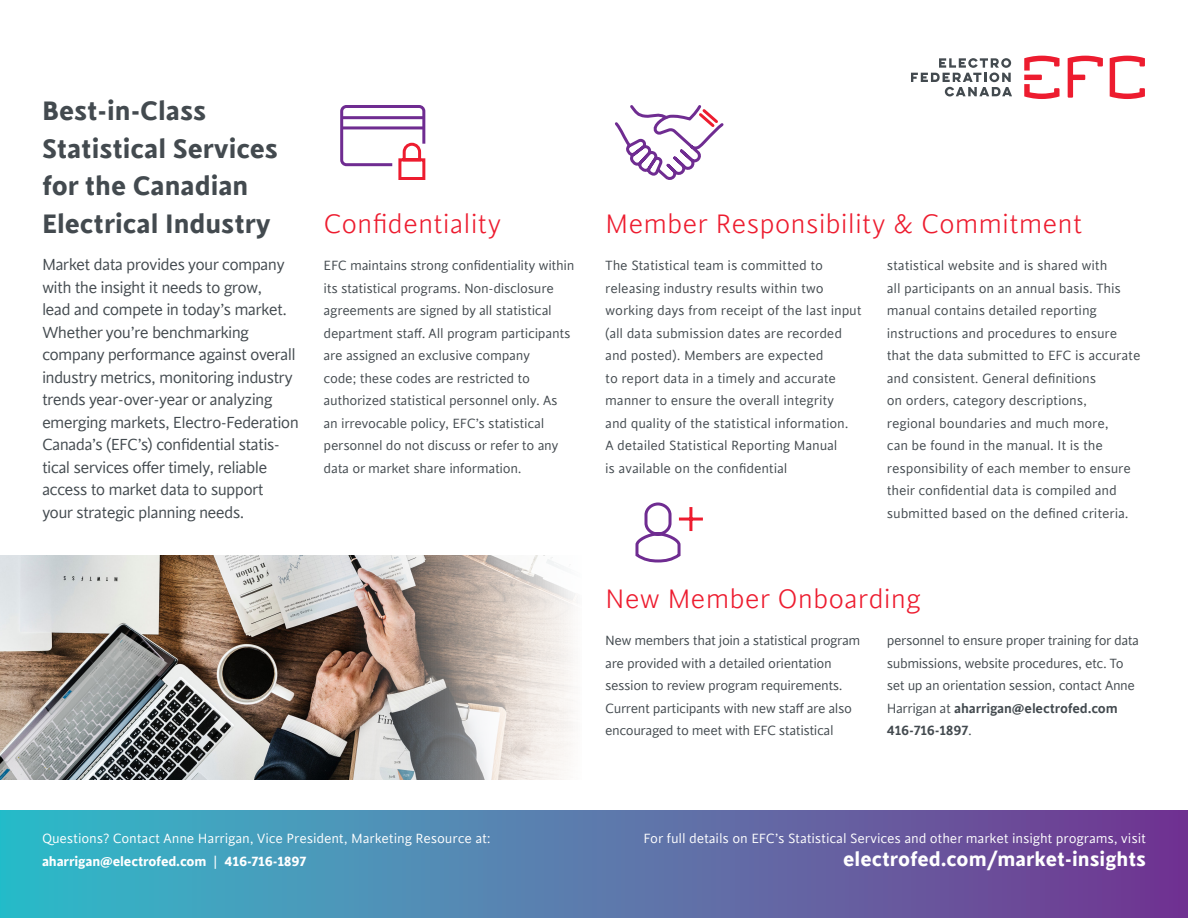
<style>
.page{position:relative;width:1188px;height:918px;background:#fff}
.page>*{position:absolute;margin:0;border:0;box-sizing:border-box;transform-origin:0 0}
.t1{font:300 30px "Cinta";color:#ed1c2f}
.t2{font:700 30px/37.5px "Cinta";color:#434a4f}
.t3{font:700 22.5px "Cinta";color:#fff}
.t4{font:18px/22.5px "Cinta";letter-spacing:-.04em;color:#434a4f}
.t5{font:15px/22.5px "Cinta";letter-spacing:-.015em;color:#434a4f}
.t6{font:15px/22.5px "Cinta";letter-spacing:-.01em;color:#fff}
.s1{font-weight:600}
.s2{font-weight:700}
</style>
<div class="page">
<div style="left:0;top:810px;width:1188px;height:108px;background:linear-gradient(to right,#36bdc9,#783690)"></div>
<svg style="left:340px;top:105px;width:86px;height:75px"></svg>
<svg style="left:614px;top:105px;width:110px;height:75px"></svg>
<svg style="left:635px;top:502px;width:47px;height:61px"></svg>
<hr style="left:689px;top:507px;width:3px;height:24px;background:#ed1c2f">
<hr style="left:679px;top:518px;width:24px;height:3px;background:#ed1c2f">
<svg style="left:911px;top:58px;width:101px;height:38px"></svg>
<svg style="left:1110px;top:56px;width:35px;height:43px"></svg>
<svg style="left:1024px;top:56px;width:36px;height:43px"></svg>
<svg style="left:1068px;top:56px;width:35px;height:42px"></svg>
<img style="left:0;top:555px;width:575px;height:225px">
<h1 class="t2" style="left:42px;top:93px;width:238px">Best-in-Class<br>Statistical Services for the Canadian<br>Electrical Industry</h1>
<p class="t4" style="left:42px;top:254px;width:258px">Market data provides your company with the insight it needs to grow,<br>lead and compete in today’s market.<br>Whether you’re benchmarking company performance against overall industry metrics, monitoring industry trends year-over-year or analyzing emerging markets, Electro-Federation Canada’s (EFC’s) confidential statis&shy;tical services offer timely, reliable access to market data to support your strategic planning needs.</p>
<h1 class="t1" style="left:324px;top:207px;width:179px">Confidentiality</h1>
<p class="t5" style="left:324px;top:255px;width:252px">EFC maintains strong confidentiality within its statistical programs. Non-disclosure agreements are signed by all statistical department staff. All program participants are assigned an exclusive company<br>code; these codes are restricted to authorized statistical personnel only. As an irrevocable policy, EFC’s statistical personnel do not discuss or refer to any data or market share information.</p>
<h1 class="t1" style="left:605px;top:207px;width:479px">Member Responsibility &amp; Commitment</h1>
<p class="t5" style="left:605px;top:255px;width:258px">The Statistical team is committed to releasing industry results within two working days from receipt of the last input (all data submission dates are recorded and posted). Members are expected<br>to report data in a timely and accurate manner to ensure the overall integrity<br>and quality of the statistical information.<br>A detailed Statistical Reporting Manual<br>is available on the confidential</p>
<p class="t5" style="left:887px;top:255px;width:255px">statistical website and is shared with<br>all participants on an annual basis. This manual contains detailed reporting instructions and procedures to ensure that the data submitted to EFC is accurate and consistent. General definitions<br>on orders, category descriptions,<br>regional boundaries and much more,<br>can be found in the manual. It is the responsibility of each member to ensure their confidential data is compiled and submitted based on the defined criteria.</p>
<h1 class="t1" style="left:605px;top:582px;width:317px">New Member Onboarding</h1>
<p class="t5" style="left:605px;top:630px;width:257px">New members that join a statistical program are provided with a detailed orientation session to review program requirements.<br>Current participants with new staff are also encouraged to meet with EFC statistical</p>
<p class="t5" style="left:887px;top:630px;width:254px">personnel to ensure proper training for data submissions, website procedures, etc. To set up an orientation session, contact Anne Harrigan at <span class="s1">aharrigan@electrofed.com 416-716-1897</span>.</p>
<p class="t6" style="left:42px;top:828px;width:450px">Questions? Contact Anne Harrigan, Vice President, Marketing Resource at: <span class="s2">aharrigan@electrofed.com</span> | <span class="s2">416-716-1897</span></p>
<p class="t6" style="left:644px;top:828px;width:504px">For full details on EFC’s Statistical Services and other market insight programs, visit</p>
<h2 class="t3" style="left:843px;top:845px;width:304px">electrofed.com/market-insights</h2>
</div>
